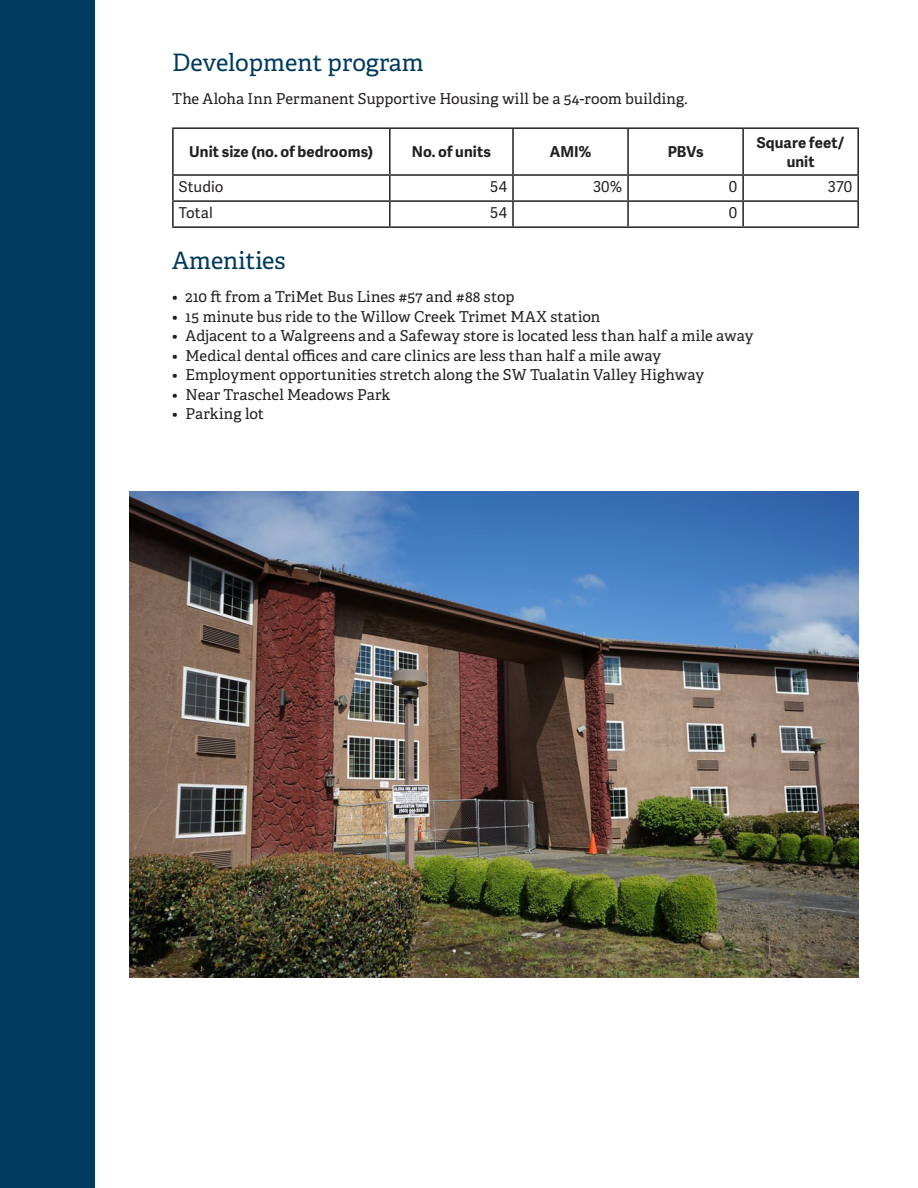
<style>
.page{position:relative;width:918px;height:1188px;background:#fff}
.page>*{position:absolute;margin:0;border:0;box-sizing:border-box;transform-origin:0 0}
.Title_30{font:24px "Adelle PE";color:#003a5d}
.Headers{font:24px "Adelle PE";color:#00395c}
.Body_text_-_A{font:15px "Adelle PE";letter-spacing:.005em;color:#231f20}
.Body_text_-_B_Sans{font:700 15px/19.5px "Adelle Sans";letter-spacing:.01em;color:#231f20;text-align:center}
.Body_text_-_B_Sans-2{font:15px "Adelle Sans";letter-spacing:.005em;color:#231f20}
</style>
<div class="page">
<div style="left:0;top:0;width:94px;height:1188px;background:#003a5d"></div>
<hr style="left:172px;top:127px;width:218px;height:2px;background:#231f20">
<hr style="left:172px;top:129px;width:2px;height:45px;background:#231f20">
<hr style="left:390px;top:127px;width:123px;height:2px;background:#231f20">
<hr style="left:389px;top:129px;width:2px;height:45px;background:#231f20">
<hr style="left:513px;top:127px;width:115px;height:2px;background:#231f20">
<hr style="left:512px;top:129px;width:2px;height:45px;background:#231f20">
<hr style="left:628px;top:127px;width:115px;height:2px;background:#231f20">
<hr style="left:627px;top:129px;width:2px;height:45px;background:#231f20">
<hr style="left:743px;top:127px;width:116px;height:2px;background:#231f20">
<hr style="left:742px;top:129px;width:2px;height:45px;background:#231f20">
<hr style="left:857px;top:129px;width:2px;height:45px;background:#231f20">
<hr style="left:172px;top:174px;width:218px;height:2px;background:#231f20">
<hr style="left:172px;top:176px;width:2px;height:24px;background:#231f20">
<hr style="left:390px;top:174px;width:123px;height:2px;background:#231f20">
<hr style="left:389px;top:176px;width:2px;height:24px;background:#231f20">
<hr style="left:513px;top:174px;width:115px;height:2px;background:#231f20">
<hr style="left:512px;top:176px;width:2px;height:24px;background:#231f20">
<hr style="left:628px;top:174px;width:115px;height:2px;background:#231f20">
<hr style="left:627px;top:176px;width:2px;height:24px;background:#231f20">
<hr style="left:743px;top:174px;width:116px;height:2px;background:#231f20">
<hr style="left:742px;top:176px;width:2px;height:24px;background:#231f20">
<hr style="left:857px;top:176px;width:2px;height:24px;background:#231f20">
<hr style="left:172px;top:200px;width:218px;height:2px;background:#231f20">
<hr style="left:172px;top:202px;width:2px;height:24px;background:#231f20">
<hr style="left:390px;top:200px;width:123px;height:2px;background:#231f20">
<hr style="left:389px;top:202px;width:2px;height:24px;background:#231f20">
<hr style="left:513px;top:200px;width:115px;height:2px;background:#231f20">
<hr style="left:512px;top:202px;width:2px;height:24px;background:#231f20">
<hr style="left:628px;top:200px;width:115px;height:2px;background:#231f20">
<hr style="left:627px;top:202px;width:2px;height:24px;background:#231f20">
<hr style="left:743px;top:200px;width:116px;height:2px;background:#231f20">
<hr style="left:742px;top:202px;width:2px;height:24px;background:#231f20">
<hr style="left:857px;top:202px;width:2px;height:24px;background:#231f20">
<hr style="left:172px;top:226px;width:218px;height:2px;background:#231f20">
<hr style="left:390px;top:226px;width:123px;height:2px;background:#231f20">
<hr style="left:513px;top:226px;width:115px;height:2px;background:#231f20">
<hr style="left:628px;top:226px;width:115px;height:2px;background:#231f20">
<hr style="left:743px;top:226px;width:116px;height:2px;background:#231f20">
<img style="left:130px;top:491px;width:729px;height:487px">
<p class="Title_30" style="left:172px;top:45px;width:253px">Development program</p>
<p class="Body_text_-_A" style="left:172px;top:88px;width:517px">The Aloha Inn Permanent Supportive Housing will be a 54-room building.</p>
<p class="Body_text_-_B_Sans" style="left:189px;top:142px;width:186px">Unit size (no. of bedrooms)</p>
<p class="Body_text_-_B_Sans" style="left:412px;top:142px;width:81px">No. of units</p>
<p class="Body_text_-_B_Sans" style="left:550px;top:142px;width:43px">AMI%</p>
<p class="Body_text_-_B_Sans" style="left:668px;top:142px;width:37px">PBVs</p>
<p class="Body_text_-_B_Sans" style="left:757px;top:132px;width:89px">Square feet/ unit</p>
<p class="Body_text_-_B_Sans-2" style="left:179px;top:176px;width:46px">Studio</p>
<p class="Body_text_-_B_Sans-2" style="left:490px;top:176px;width:18px">54</p>
<p class="Body_text_-_B_Sans-2" style="left:593px;top:176px;width:31px">30%</p>
<p class="Body_text_-_B_Sans-2" style="left:729px;top:176px;width:10px">0</p>
<p class="Body_text_-_B_Sans-2" style="left:828px;top:176px;width:26px">370</p>
<p class="Body_text_-_B_Sans-2" style="left:179px;top:202px;width:35px">Total</p>
<p class="Body_text_-_B_Sans-2" style="left:490px;top:202px;width:18px">54</p>
<p class="Body_text_-_B_Sans-2" style="left:729px;top:202px;width:10px">0</p>
<p class="Headers" style="left:172px;top:243px;width:115px">Amenities</p>
<p class="Body_text_-_A" style="left:172px;top:286px;width:344px">• 210 ft from a TriMet Bus Lines #57 and #88 stop</p>
<p class="Body_text_-_A" style="left:172px;top:305px;width:430px">• 15 minute bus ride to the Willow Creek Trimet MAX station</p>
<p class="Body_text_-_A" style="left:172px;top:325px;width:583px">• Adjacent to a Walgreens and a Safeway store is located less than half a mile away</p>
<p class="Body_text_-_A" style="left:172px;top:344px;width:491px">• Medical dental offices and care clinics are less than half a mile away</p>
<p class="Body_text_-_A" style="left:172px;top:364px;width:534px">• Employment opportunities stretch along the SW Tualatin Valley Highway</p>
<p class="Body_text_-_A" style="left:172px;top:383px;width:220px">• Near Traschel Meadows Park</p>
<p class="Body_text_-_A" style="left:172px;top:403px;width:93px">• Parking lot</p>
</div>
